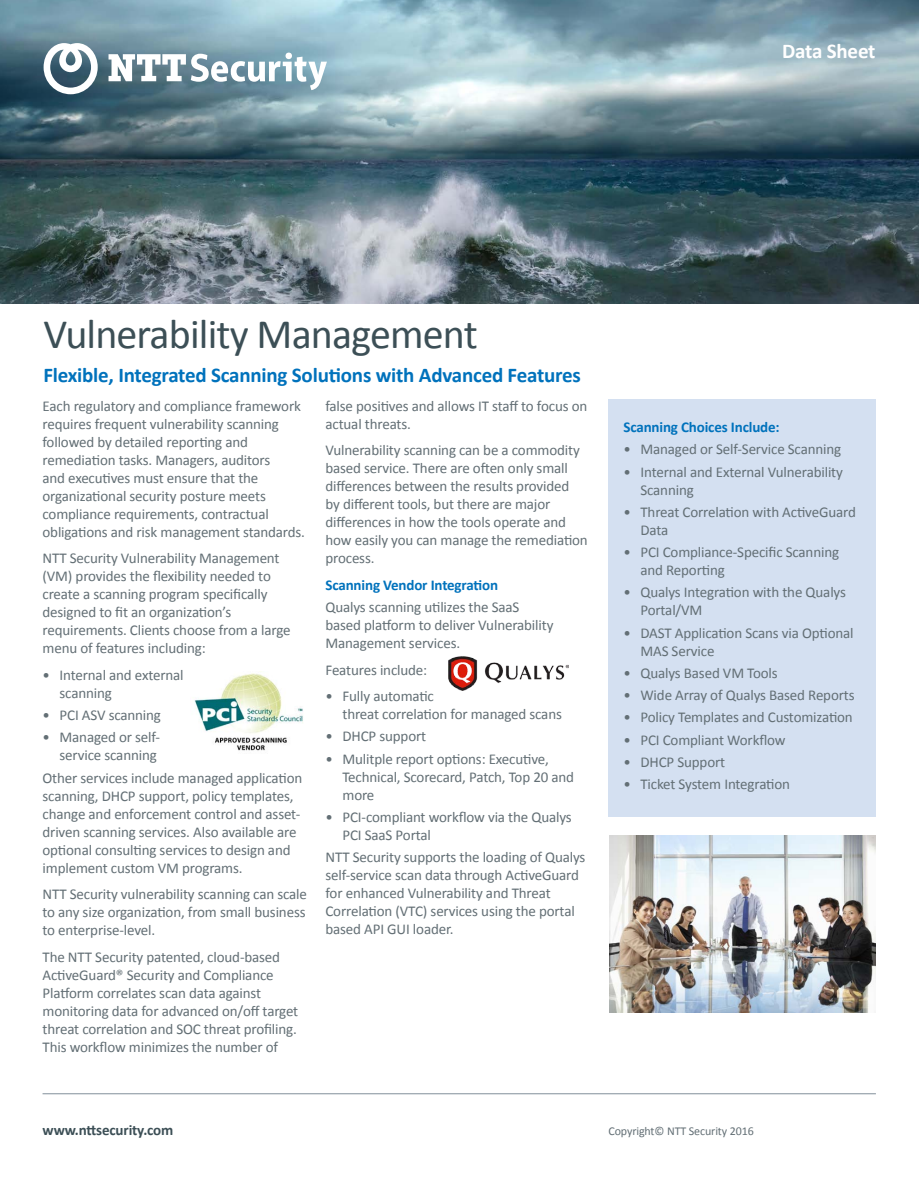
<style>
.page{position:relative;width:919px;height:1187px;background:#fff}
.page>*{position:absolute;margin:0;border:0;box-sizing:border-box;transform-origin:0 0}
.t1{font:42px "Calibri";letter-spacing:-.02em;color:#3c4f56}
.Intro_Paragraph{font:700 21px "Calibri";letter-spacing:-.01em;color:#0072bc}
.t2{font:700 21px "Calibri";letter-spacing:-.01em;color:#fff}
.Body_Copy_Main{font:15px/18px "Calibri";letter-spacing:-.01em;color:#636f75}
.Body_Copy_Main_Blue{font:700 15px "Calibri";letter-spacing:-.01em;color:#0072bc}
.Bullit_Box_Header{font:700 15px "Calibri";letter-spacing:-.01em;color:#0072bc}
.t3{font:700 15px "Calibri";letter-spacing:-.01em;color:#3c4f56}
.t4{font:12px "Calibri";letter-spacing:-.01em;color:#636f75}
</style>
<div class="page">
<img style="left:0;top:0;width:918px;height:303px">
<svg style="left:44px;top:43px;width:54px;height:51px"></svg>
<div style="left:285px;top:53px;width:7px;height:6px;background:#fff;border-radius:50%"></div>
<svg style="left:108px;top:54px;width:219px;height:36px"></svg>
<hr style="left:43px;top:1093px;width:832px;height:1px;background:#828f9a">
<div style="left:608px;top:399px;width:268px;height:417px;background:#d4e0f1"></div>
<img style="left:194px;top:671px;width:109px;height:80px">
<img style="left:449px;top:656px;width:119px;height:34px">
<img style="left:609px;top:835px;width:266px;height:177px">
<p class="t2" style="left:782px;top:38px;width:95px">Data Sheet</p>
<p class="t1" style="left:43px;top:307px;width:436px">Vulnerability Management</p>
<p class="Intro_Paragraph" style="left:43px;top:361px;width:539px">Flexible, Integrated Scanning Solutions with Advanced Features</p>
<p class="Body_Copy_Main" style="left:43px;top:397px;width:264px">Each regulatory and compliance framework requires frequent vulnerability scanning followed by detailed reporting and remediation tasks. Managers, auditors<br>and executives must ensure that the organizational security posture meets compliance requirements, contractual obligations and risk management standards.</p>
<p class="Body_Copy_Main" style="left:43px;top:549px;width:250px">NTT Security Vulnerability Management (VM) provides the flexibility needed to create a scanning program specifically designed to fit an organization’s requirements. Clients choose from a large menu of features including:</p>
<p class="Body_Copy_Main" style="left:60px;top:666px;width:126px;text-indent:-17px">• Internal and external scanning</p>
<p class="Body_Copy_Main" style="left:43px;top:706px;width:120px">• PCI ASV scanning</p>
<p class="Body_Copy_Main" style="left:43px;top:728px;width:119px;text-align:right">• Managed or self&shy;service scanning</p>
<p class="Body_Copy_Main" style="left:43px;top:768px;width:261px">Other services include managed application scanning, DHCP support, policy templates, change and enforcement control and asset&shy;driven scanning services. Also available are optional consulting services to design and implement custom VM programs.</p>
<p class="Body_Copy_Main" style="left:43px;top:885px;width:266px;text-align:justify">NTT Security vulnerability scanning can scale to any size organization, from small business to enterprise-level.</p>
<p class="Body_Copy_Main" style="left:43px;top:947px;width:257px">The NTT Security patented, cloud-based ActiveGuard® Security and Compliance Platform correlates scan data against monitoring data for advanced on/off target threat correlation and SOC threat profiling.<br>This workflow minimizes the number of</p>
<p class="Body_Copy_Main" style="left:325px;top:397px;width:263px">false positives and allows IT staff to focus on actual threats.</p>
<p class="Body_Copy_Main" style="left:325px;top:441px;width:264px">Vulnerability scanning can be a commodity based service. There are often only small differences between the results provided<br>by different tools, but there are major differences in how the tools operate and how easily you can manage the remediation process.</p>
<p class="Body_Copy_Main_Blue" style="left:325px;top:575px;width:174px">Scanning Vendor Integration</p>
<p class="Body_Copy_Main" style="left:325px;top:598px;width:229px">Qualys scanning utilizes the SaaS based platform to deliver Vulnerability<br>Management services.</p>
<p class="Body_Copy_Main" style="left:325px;top:660px;width:103px">Features include:</p>
<p class="Body_Copy_Main" style="left:342px;top:687px;width:221px;text-indent:-17px">• Fully automatic<br>threat correlation for managed scans</p>
<p class="Body_Copy_Main" style="left:325px;top:727px;width:102px">• DHCP support</p>
<p class="Body_Copy_Main" style="left:342px;top:749px;width:233px;text-indent:-17px">• Mulitple report options: Executive,<br>Technical, Scorecard, Patch, Top 20 and more</p>
<p class="Body_Copy_Main" style="left:342px;top:808px;width:231px;text-indent:-17px">• PCI-compliant workflow via the Qualys<br>PCI SaaS Portal</p>
<p class="Body_Copy_Main" style="left:325px;top:848px;width:261px">NTT Security supports the loading of Qualys self-service scan data through ActiveGuard for enhanced Vulnerability and Threat Correlation (VTC) services using the portal based API GUI loader.</p>
<p class="Bullit_Box_Header" style="left:623px;top:417px;width:158px">Scanning Choices Include:</p>
<p class="Body_Copy_Main" style="left:623px;top:440px;width:219px">• Managed or Self-Service Scanning</p>
<p class="Body_Copy_Main" style="left:640px;top:462px;width:204px;text-indent:-17px">• Internal and External Vulnerability<br>Scanning</p>
<p class="Body_Copy_Main" style="left:640px;top:503px;width:217px;text-indent:-17px">• Threat Correlation with ActiveGuard<br>Data</p>
<p class="Body_Copy_Main" style="left:640px;top:543px;width:200px;text-indent:-17px">• PCI Compliance-Specific Scanning and Reporting</p>
<p class="Body_Copy_Main" style="left:640px;top:583px;width:207px;text-indent:-17px">• Qualys Integration with the Qualys<br>Portal/VM</p>
<p class="Body_Copy_Main" style="left:640px;top:623px;width:215px;text-indent:-17px">• DAST Application Scans via Optional<br>MAS Service</p>
<p class="Body_Copy_Main" style="left:623px;top:664px;width:156px">• Qualys Based VM Tools</p>
<p class="Body_Copy_Main" style="left:623px;top:686px;width:233px">• Wide Array of Qualys Based Reports</p>
<p class="Body_Copy_Main" style="left:623px;top:708px;width:231px">• Policy Templates and Customization</p>
<p class="Body_Copy_Main" style="left:623px;top:730px;width:164px">• PCI Compliant Workflow</p>
<p class="Body_Copy_Main" style="left:623px;top:753px;width:103px">• DHCP Support</p>
<p class="Body_Copy_Main" style="left:623px;top:775px;width:168px">• Ticket System Integration</p>
<p class="t3" style="left:43px;top:1120px;width:132px">www.nttsecurity.com</p>
<p class="t4" style="left:608px;top:1123px;width:147px">Copyright© NTT Security 2016</p>
</div>
